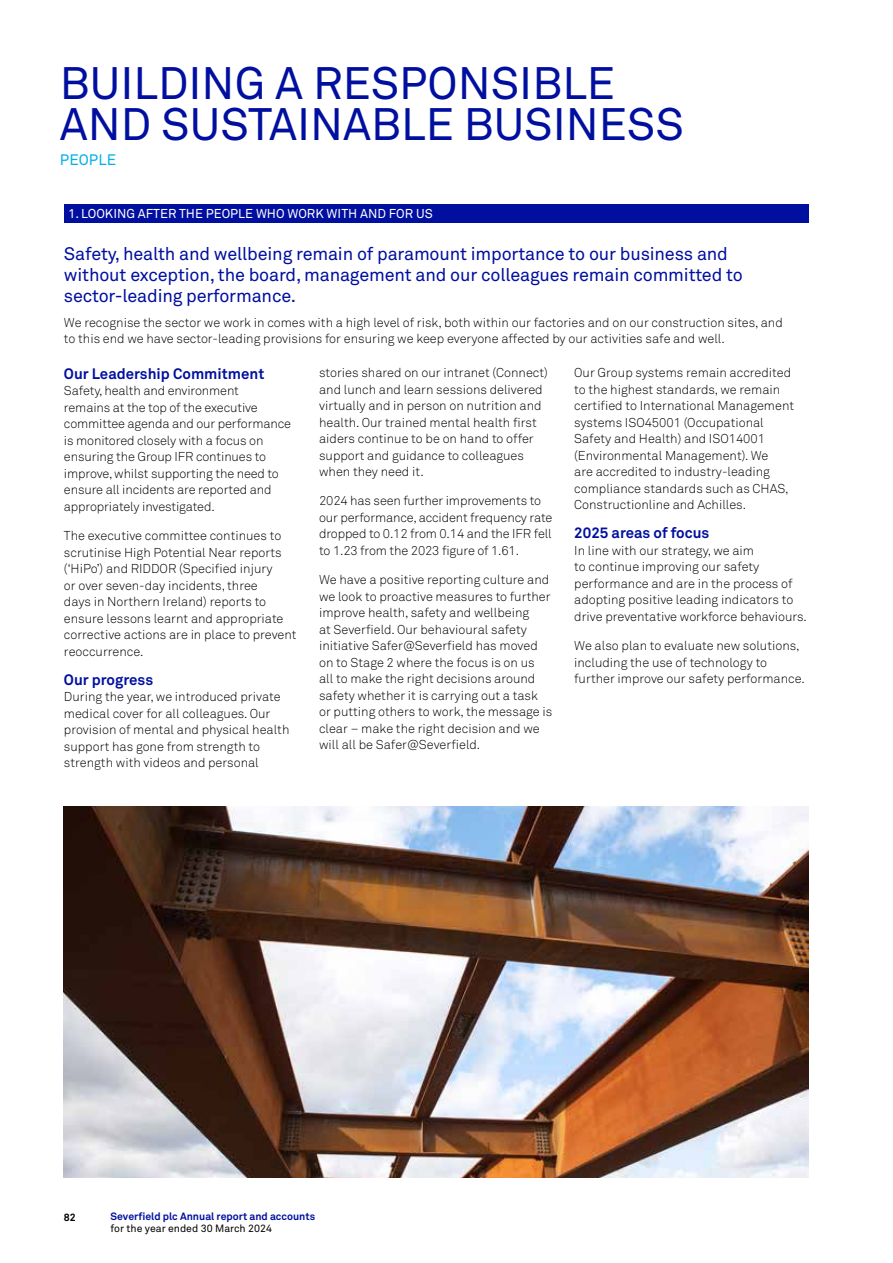
<style>
.page{position:relative;width:893px;height:1263px;background:#fff}
.page>*{position:absolute;margin:0;border:0;box-sizing:border-box;transform-origin:0 0}
.t1{font:45px/40.5px "Akkurat Std";color:#000f9f}
.t2{font:18px/21px "Akkurat Std";letter-spacing:-.01em;color:#000f9f}
.t3{font:700 15px "Akkurat Std";color:#000f9f}
.t4{font:15px "Akkurat Std";letter-spacing:.01em;color:#00b0e9}
.t5{font:300 12.75px/16.5px "Akkurat Std";color:#000}
.t6{font:12.75px "Akkurat Std";color:#fff}
.t7{font:700 10.5px "Akkurat Std";color:#000f9f}
.t8{font:10.5px "Akkurat Std";color:#000}
.t9{font:700 10.5px "Akkurat Std";color:#000}
</style>
<div class="page">
<div style="left:64px;top:204px;width:744px;height:19px;background:#000f9f"></div>
<img style="left:64px;top:807px;width:744px;height:371px">
<h1 class="t1" style="left:60px;top:63px;width:626px">BUILDING A RESPONSIBLE<br>AND SUSTAINABLE BUSINESS</h1>
<p class="t4" style="left:60px;top:151px;width:58px">PEOPLE</p>
<p class="t6" style="left:68px;top:206px;width:366px">1. LOOKING AFTER THE PEOPLE WHO WORK WITH AND FOR US</p>
<h2 class="t2" style="left:64px;top:243px;width:680px">Safety, health and wellbeing remain of paramount importance to our business and without exception, the board, management and our colleagues remain committed to sector-leading performance.</h2>
<p class="t5" style="left:64px;top:314px;width:720px">We recognise the sector we work in comes with a high level of risk, both within our factories and on our construction sites, and to this end we have sector-leading provisions for ensuring we keep everyone affected by our activities safe and well.</p>
<p class="t3" style="left:64px;top:364px;width:202px">Our Leadership Commitment</p>
<p class="t5" style="left:64px;top:383px;width:229px">Safety, health and environment<br>remains at the top of the executive committee agenda and our performance is monitored closely with a focus on ensuring the Group IFR continues to improve, whilst supporting the need to ensure all incidents are reported and appropriately investigated.</p>
<p class="t5" style="left:64px;top:527px;width:234px">The executive committee continues to scrutinise High Potential Near reports (‘HiPo’) and RIDDOR (Specified injury<br>or over seven-day incidents, three<br>days in Northern Ireland) reports to ensure lessons learnt and appropriate corrective actions are in place to prevent reoccurrence.</p>
<p class="t3" style="left:64px;top:670px;width:91px">Our progress</p>
<p class="t5" style="left:64px;top:689px;width:227px">During the year, we introduced private medical cover for all colleagues. Our provision of mental and physical health support has gone from strength to strength with videos and personal</p>
<p class="t5" style="left:319px;top:364px;width:230px">stories shared on our intranet (Connect) and lunch and learn sessions delivered virtually and in person on nutrition and health. Our trained mental health first aiders continue to be on hand to offer support and guidance to colleagues when they need it.</p>
<p class="t5" style="left:319px;top:493px;width:235px">2024 has seen further improvements to our performance, accident frequency rate dropped to 0.12 from 0.14 and the IFR fell to 1.23 from the 2023 figure of 1.61.</p>
<p class="t5" style="left:319px;top:571px;width:235px">We have a positive reporting culture and we look to proactive measures to further improve health, safety and wellbeing<br>at Severfield. Our behavioural safety initiative Safer@Severfield has moved on to Stage 2 where the focus is on us<br>all to make the right decisions around safety whether it is carrying out a task or putting others to work, the message is clear – make the right decision and we will all be Safer@Severfield.</p>
<p class="t5" style="left:574px;top:364px;width:221px">Our Group systems remain accredited to the highest standards, we remain certified to International Management systems ISO45001 (Occupational Safety and Health) and ISO14001 (Environmental Management). We<br>are accredited to industry-leading compliance standards such as CHAS, Constructionline and Achilles.</p>
<p class="t3" style="left:574px;top:524px;width:137px">2025 areas of focus</p>
<p class="t5" style="left:574px;top:542px;width:234px">In line with our strategy, we aim<br>to continue improving our safety performance and are in the process of adopting positive leading indicators to drive preventative workforce behaviours.</p>
<p class="t5" style="left:574px;top:637px;width:232px">We also plan to evaluate new solutions, including the use of technology to further improve our safety performance.</p>
<p class="t9" style="left:64px;top:1211px;width:13px">82</p>
<p class="t7" style="left:111px;top:1210px;width:206px">Severfield plc Annual report and accounts</p>
<p class="t8" style="left:111px;top:1222px;width:163px">for the year ended 30 March 2024</p>
</div>
